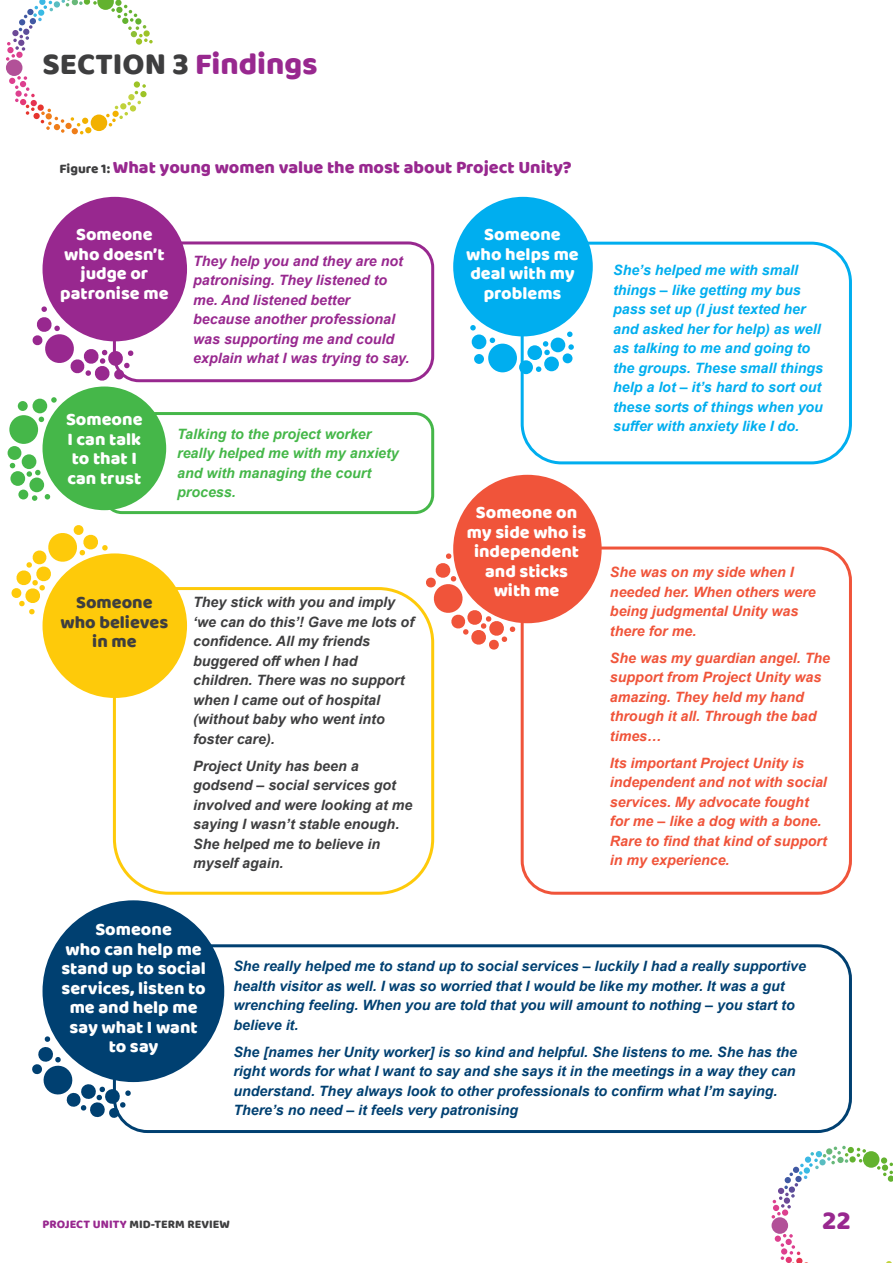
<style>
.page{position:relative;width:893px;height:1263px;background:#fff}
.page>*{position:absolute;margin:0;border:0;box-sizing:border-box;transform-origin:0 0}
.t1{font:31.5px "Baloo Thambi";color:#3e3e3f}
.t2{font:27px "Baloo Thambi";color:#98288f}
.t3{font:18px/19.5px "Baloo Thambi";color:#fff;text-align:center}
.t4{font:18px "Baloo Thambi";color:#98288f}
.t5{font:18px/19.5px "Baloo Thambi";color:#3e3e3f;text-align:center}
.t6{font:italic 700 14.25px/19.5px "Arial";color:#004071}
.t7{font:italic 700 14.25px/19.5px "Arial";color:#f0543a}
.t8{font:italic 700 14.25px/19.5px "Arial";color:#3e3e3f}
.t9{font:italic 700 14.25px/19.5px "Arial";color:#00aeef}
.t10{font:italic 700 14.25px/19.5px "Arial";color:#98288f}
.t11{font:italic 700 14.25px/19.5px "Arial";color:#45b749}
.t12{font:12px "Baloo Thambi";color:#3e3e3f}
.s1{color:#98288f}
.s2{font-size:13.5px;color:#3e3e3f}
</style>
<div class="page">
<div style="left:113px;top:241px;width:321px;height:141px;background:#fff;border:3px solid #98288f;border-radius:25px"></div>
<div style="left:113px;top:944px;width:739px;height:189px;background:#fff;border:3px solid #004071;border-radius:33px"></div>
<div style="left:113px;top:587px;width:321px;height:308px;background:#fff;border:3px solid #feca0a;border-radius:54px"></div>
<div style="left:103px;top:412px;width:331px;height:102px;background:#fff;border:3px solid #45b749;border-radius:18px"></div>
<div style="left:521px;top:242px;width:331px;height:222px;background:#fff;border:3px solid #00aeef;border-radius:39px"></div>
<div style="left:521px;top:546px;width:331px;height:349px;background:#fff;border:3px solid #f0543a;border-radius:33px"></div>
<div style="left:771px;top:1217px;width:17px;height:17px;background:#b25198;border-radius:50%"></div>
<div style="left:863px;top:1151px;width:16px;height:17px;background:#63b22f;border-radius:50%"></div>
<div style="left:881px;top:1157px;width:6px;height:7px;background:#63b22f;border-radius:50%"></div>
<svg style="left:877px;top:1162px;width:16px;height:20px"></svg>
<div style="left:775px;top:1235px;width:6px;height:7px;background:#dd408f;border-radius:50%"></div>
<svg style="left:781px;top:1234px;width:27px;height:29px"></svg>
<svg style="left:772px;top:1146px;width:94px;height:72px"></svg>
<div style="left:6px;top:59px;width:16px;height:17px;background:#b25198;border-radius:50%"></div>
<div style="left:91px;top:115px;width:16px;height:16px;background:#f2b100;border-radius:50%"></div>
<div style="left:54px;top:1px;width:6px;height:7px;background:#58bdc1;border-radius:50%"></div>
<div style="left:136px;top:38px;width:6px;height:7px;background:#9dc326;border-radius:50%"></div>
<svg style="left:137px;top:101px;width:4px;height:3px"></svg>
<svg style="left:135px;top:84px;width:11px;height:10px"></svg>
<svg style="left:62px;top:0;width:91px;height:43px"></svg>
<svg style="left:6px;top:0;width:47px;height:61px"></svg>
<svg style="left:9px;top:76px;width:56px;height:57px"></svg>
<div style="left:65px;top:123px;width:7px;height:6px;background:#ef7d19;border-radius:50%"></div>
<svg style="left:71px;top:117px;width:20px;height:17px"></svg>
<svg style="left:106px;top:102px;width:25px;height:24px"></svg>
<div style="left:130px;top:105px;width:6px;height:7px;background:#c0d23a;border-radius:50%"></div>
<div style="left:128px;top:94px;width:7px;height:6px;background:#c2d343;border-radius:50%"></div>
<div style="left:134px;top:81px;width:6px;height:7px;background:#9dc326;border-radius:50%"></div>
<div style="left:140px;top:91px;width:7px;height:6px;background:#9dc326;border-radius:50%"></div>
<div style="left:12px;top:30px;width:7px;height:6px;background:#6c4997;border-radius:50%"></div>
<div style="left:43px;top:197px;width:144px;height:144px;background:#98288f;border-radius:50%"></div>
<div style="left:43px;top:553px;width:144px;height:145px;background:#feca0a;border-radius:50%"></div>
<div style="left:43px;top:900px;width:181px;height:182px;background:#004071;border-radius:50%"></div>
<div style="left:43px;top:386px;width:123px;height:124px;background:#45b749;border-radius:50%"></div>
<div style="left:453px;top:197px;width:140px;height:139px;background:#00aeef;border-radius:50%"></div>
<div style="left:453px;top:475px;width:149px;height:148px;background:#f0543a;border-radius:50%"></div>
<svg style="left:32px;top:306px;width:102px;height:76px"></svg>
<svg style="left:11px;top:525px;width:97px;height:90px"></svg>
<svg style="left:32px;top:1036px;width:99px;height:82px"></svg>
<div style="left:33px;top:399px;width:14px;height:14px;background:#45b749;border-radius:50%"></div>
<div style="left:22px;top:454px;width:14px;height:15px;background:#45b749;border-radius:50%"></div>
<div style="left:29px;top:477px;width:15px;height:15px;background:#45b749;border-radius:50%"></div>
<div style="left:10px;top:471px;width:15px;height:15px;background:#45b749;border-radius:50%"></div>
<div style="left:18px;top:401px;width:10px;height:10px;background:#45b749;border-radius:50%"></div>
<div style="left:8px;top:446px;width:13px;height:14px;background:#45b749;border-radius:50%"></div>
<div style="left:18px;top:490px;width:10px;height:9px;background:#45b749;border-radius:50%"></div>
<svg style="left:39px;top:417px;width:5px;height:5px"></svg>
<svg style="left:51px;top:397px;width:6px;height:6px"></svg>
<svg style="left:10px;top:463px;width:5px;height:5px"></svg>
<svg style="left:32px;top:495px;width:5px;height:6px"></svg>
<svg style="left:45px;top:494px;width:5px;height:5px"></svg>
<svg style="left:27px;top:470px;width:14px;height:7px"></svg>
<div style="left:9px;top:415px;width:29px;height:29px;background:#45b749;border-radius:50%"></div>
<div style="left:472px;top:334px;width:14px;height:15px;background:#00aeef;border-radius:50%"></div>
<div style="left:527px;top:345px;width:15px;height:15px;background:#00aeef;border-radius:50%"></div>
<div style="left:551px;top:338px;width:14px;height:14px;background:#00aeef;border-radius:50%"></div>
<div style="left:544px;top:357px;width:15px;height:14px;background:#00aeef;border-radius:50%"></div>
<div style="left:474px;top:354px;width:10px;height:10px;background:#00aeef;border-radius:50%"></div>
<div style="left:519px;top:360px;width:14px;height:14px;background:#00aeef;border-radius:50%"></div>
<div style="left:563px;top:353px;width:9px;height:10px;background:#00aeef;border-radius:50%"></div>
<svg style="left:490px;top:338px;width:5px;height:5px"></svg>
<svg style="left:470px;top:325px;width:6px;height:5px"></svg>
<svg style="left:536px;top:366px;width:5px;height:6px"></svg>
<svg style="left:568px;top:344px;width:6px;height:6px"></svg>
<svg style="left:567px;top:332px;width:6px;height:5px"></svg>
<svg style="left:543px;top:341px;width:7px;height:14px"></svg>
<div style="left:488px;top:344px;width:29px;height:28px;background:#00aeef;border-radius:50%"></div>
<svg style="left:425px;top:553px;width:90px;height:97px"></svg>
<h1 class="t1" style="left:43px;top:41px;width:277px">SECTION 3 <span class="s1">Findings</span></h1>
<p class="t4" style="left:60px;top:155px;width:514px"><span class="s2">Figure 1:</span> What young women value the most about Project Unity?</p>
<p class="t3" style="left:60px;top:225px;width:110px">Someone who doesn’t judge or patronise me</p>
<p class="t10" style="left:193px;top:252px;width:218px">They help you and they are not patronising. They listened to me. And listened better because another professional was supporting me and could explain what I was trying to say.</p>
<p class="t3" style="left:66px;top:411px;width:78px;text-align:left">Someone<br>I can talk to that I can trust</p>
<p class="t11" style="left:177px;top:425px;width:223px">Talking to the project worker really helped me with my anxiety and with managing the court process.</p>
<p class="t5" style="left:61px;top:593px;width:109px">Someone who believes in me</p>
<p class="t8" style="left:193px;top:594px;width:222px">They stick with you and imply ‘we can do this’! Gave me lots of confidence. All my friends buggered off when I had children. There was no support when I came out of hospital (without baby who went into foster care).</p>
<p class="t8" style="left:193px;top:757px;width:221px">Project Unity has been a godsend – social services got involved and were looking at me saying I wasn’t stable enough.<br>She helped me to believe in myself again.</p>
<p class="t3" style="left:466px;top:225px;width:114px">Someone who helps me deal with my problems</p>
<p class="t3" style="left:467px;top:503px;width:121px">Someone on my side who is independent and sticks with me</p>
<p class="t9" style="left:613px;top:262px;width:211px">She’s helped me with small things – like getting my bus pass set up (I just texted her and asked her for help) as well as talking to me and going to the groups. These small things help a lot – it’s hard to sort out these sorts of things when you suffer with anxiety like I do.</p>
<p class="t7" style="left:610px;top:564px;width:207px">She was on my side when I needed her. When others were being judgmental Unity was there for me.</p>
<p class="t7" style="left:610px;top:649px;width:222px">She was my guardian angel. The support from Project Unity was amazing. They held my hand through it all. Through the bad times…</p>
<p class="t7" style="left:610px;top:754px;width:218px">Its important Project Unity is independent and not with social services. My advocate fought for me – like a dog with a bone.<br>Rare to find that kind of support in my experience.</p>
<p class="t3" style="left:61px;top:920px;width:146px">Someone<br>who can help me stand up to social services, listen to me and help me say what I want to say</p>
<p class="t6" style="left:233px;top:958px;width:574px">She really helped me to stand up to social services – luckily I had a really supportive health visitor as well. I was so worried that I would be like my mother. It was a gut wrenching feeling. When you are told that you will amount to nothing – you start to believe it.</p>
<p class="t6" style="left:233px;top:1043px;width:565px">She [names her Unity worker] is so kind and helpful. She listens to me. She has the right words for what I want to say and she says it in the meetings in a way they can understand. They always look to other professionals to confirm what I’m saying.<br>There’s no need – it feels very patronising</p>
<p class="t12" style="left:43px;top:1216px;width:189px"><span class="s1">PROJECT UNITY</span> MID-TERM REVIEW</p>
<h2 class="t2" style="left:822px;top:1200px;width:30px">22</h2>
</div>
